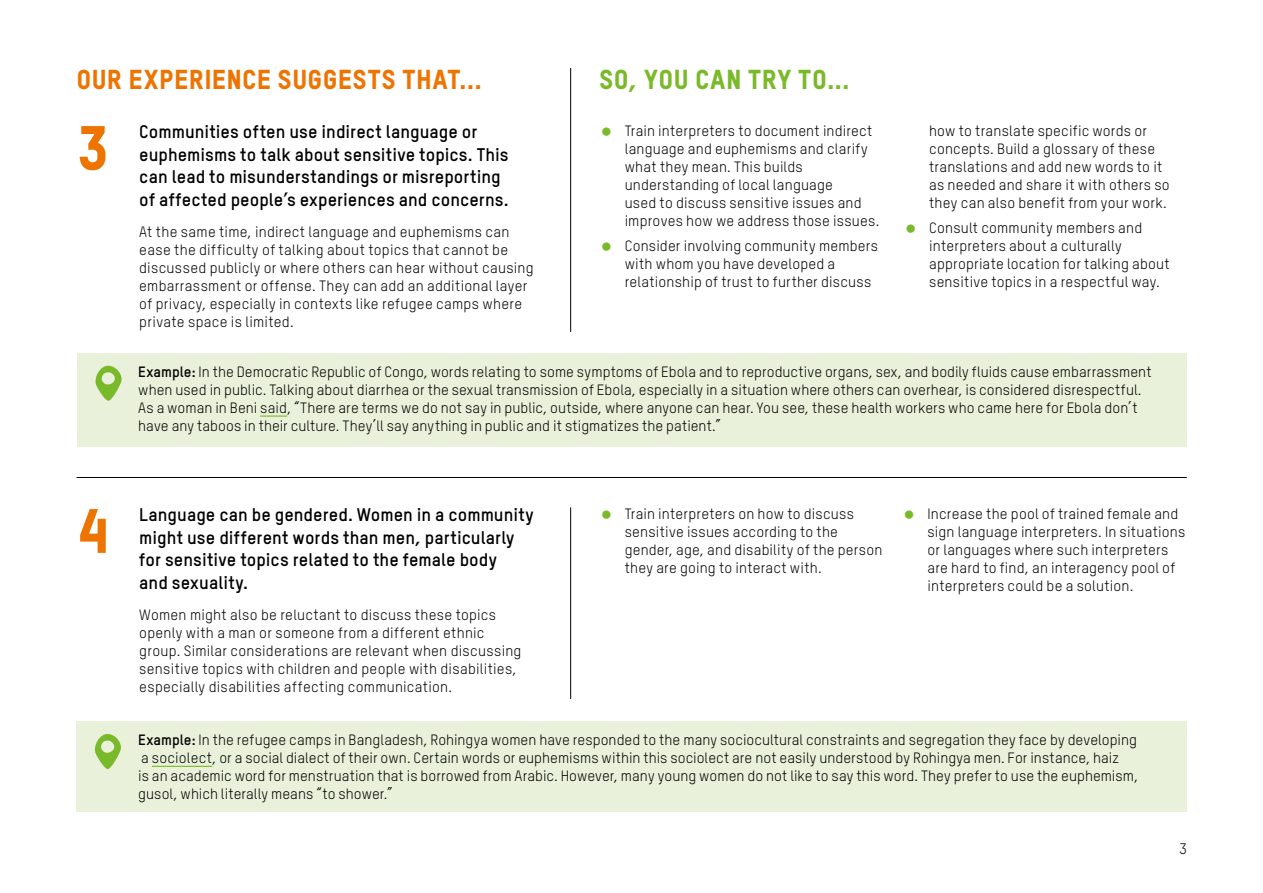
<style>
.page{position:relative;width:1263px;height:893px;background:#fff}
.page>*{position:absolute;margin:0;border:0;box-sizing:border-box;transform-origin:0 0}
.t1{font:61.5px "Oxfam TSTARPRO Headline";color:#ee7402}
.t2{font:27px "Oxfam TSTARPRO Headline";letter-spacing:.015em;color:#ee7402}
.t3{font:27px "Oxfam TSTARPRO Headline";letter-spacing:.02em;color:#7ab929}
.t4{font:700 18px/22.5px "Oxfam TSTARPRO";color:#000}
.t5{font:15px "Oxfam TSTARPRO";color:#000}
.t6{font:14.7px/18px "Oxfam TSTARPRO";letter-spacing:.01em;color:#000}
.s1{font-weight:700}
</style>
<div class="page">
<hr style="left:570px;top:68px;width:1px;height:264px;background:#000">
<hr style="left:570px;top:507px;width:1px;height:192px;background:#000">
<hr style="left:77px;top:477px;width:1110px;height:1px;background:#000">
<div style="left:77px;top:353px;width:1109px;height:93px;background:#e9f1da"></div>
<hr style="left:260px;top:415px;width:27px;height:2px;background:#7ab929">
<svg style="left:95px;top:365px;width:27px;height:36px"></svg>
<div style="left:77px;top:721px;width:1110px;height:91px;background:#e9f1da"></div>
<hr style="left:152px;top:766px;width:60px;height:1px;background:#7ab929">
<svg style="left:94px;top:734px;width:27px;height:35px"></svg>
<h2 class="t2" style="left:77px;top:63px;width:407px">OUR EXPERIENCE SUGGESTS THAT...</h2>
<h2 class="t3" style="left:599px;top:63px;width:252px">SO, YOU CAN TRY TO...</h2>
<h1 class="t1" style="left:77px;top:110px;width:34px">3</h1>
<p class="t6" style="left:625px;top:121px;width:256px">Train interpreters to document indirect language and euphemisms and clarify what they mean. This builds understanding of local language<br>used to discuss sensitive issues and improves how we address those issues.</p>
<p class="t6" style="left:625px;top:237px;width:255px">Consider involving community members with whom you have developed a relationship of trust to further discuss</p>
<p class="t4" style="left:139px;top:120px;width:371px">Communities often use indirect language or euphemisms to talk about sensitive topics. This can lead to misunderstandings or misreporting of affected people’s experiences and concerns.</p>
<p class="t6" style="left:139px;top:222px;width:396px">At the same time, indirect language and euphemisms can ease the difficulty of talking about topics that cannot be discussed publicly or where others can hear without causing embarrassment or offense. They can add an additional layer of privacy, especially in contexts like refugee camps where private space is limited.</p>
<p class="t6" style="left:929px;top:121px;width:242px">how to translate specific words or concepts. Build a glossary of these translations and add new words to it as needed and share it with others so they can also benefit from your work.</p>
<p class="t6" style="left:929px;top:219px;width:242px">Consult community members and interpreters about a culturally appropriate location for talking about sensitive topics in a respectful way.</p>
<h1 class="t1" style="left:77px;top:493px;width:34px">4</h1>
<p class="t6" style="left:138px;top:363px;width:1015px"><span class="s1">Example:</span> In the Democratic Republic of Congo, words relating to some symptoms of Ebola and to reproductive organs, sex, and bodily fluids cause embarrassment when used in public. Talking about diarrhea or the sexual transmission of Ebola, especially in a situation where others can overhear, is considered disrespectful.<br>As a woman in Beni said, “There are terms we do not say in public, outside, where anyone can hear. You see, these health workers who came here for Ebola don’t have any taboos in their culture. They’ll say anything in public and it stigmatizes the patient.”</p>
<p class="t4" style="left:139px;top:503px;width:396px">Language can be gendered. Women in a community might use different words than men, particularly for sensitive topics related to the female body<br>and sexuality.</p>
<p class="t6" style="left:139px;top:605px;width:384px">Women might also be reluctant to discuss these topics openly with a man or someone from a different ethnic group. Similar considerations are relevant when discussing sensitive topics with children and people with disabilities, especially disabilities affecting communication.</p>
<p class="t6" style="left:625px;top:504px;width:259px">Train interpreters on how to discuss sensitive issues according to the gender, age, and disability of the person they are going to interact with.</p>
<p class="t6" style="left:927px;top:504px;width:259px">Increase the pool of trained female and sign language interpreters. In situations or languages where such interpreters are hard to find, an interagency pool of interpreters could be a solution.</p>
<p class="t6" style="left:138px;top:731px;width:1001px"><span class="s1">Example:</span> In the refugee camps in Bangladesh, Rohingya women have responded to the many sociocultural constraints and segregation they face by developing a sociolect, or a social dialect of their own. Certain words or euphemisms within this sociolect are not easily understood by Rohingya men. For instance, haiz<br>is an academic word for menstruation that is borrowed from Arabic. However, many young women do not like to say this word. They prefer to use the euphemism, gusol, which literally means “to shower.”</p>
<p class="t5" style="left:1179px;top:839px;width:9px">3</p>
</div>
